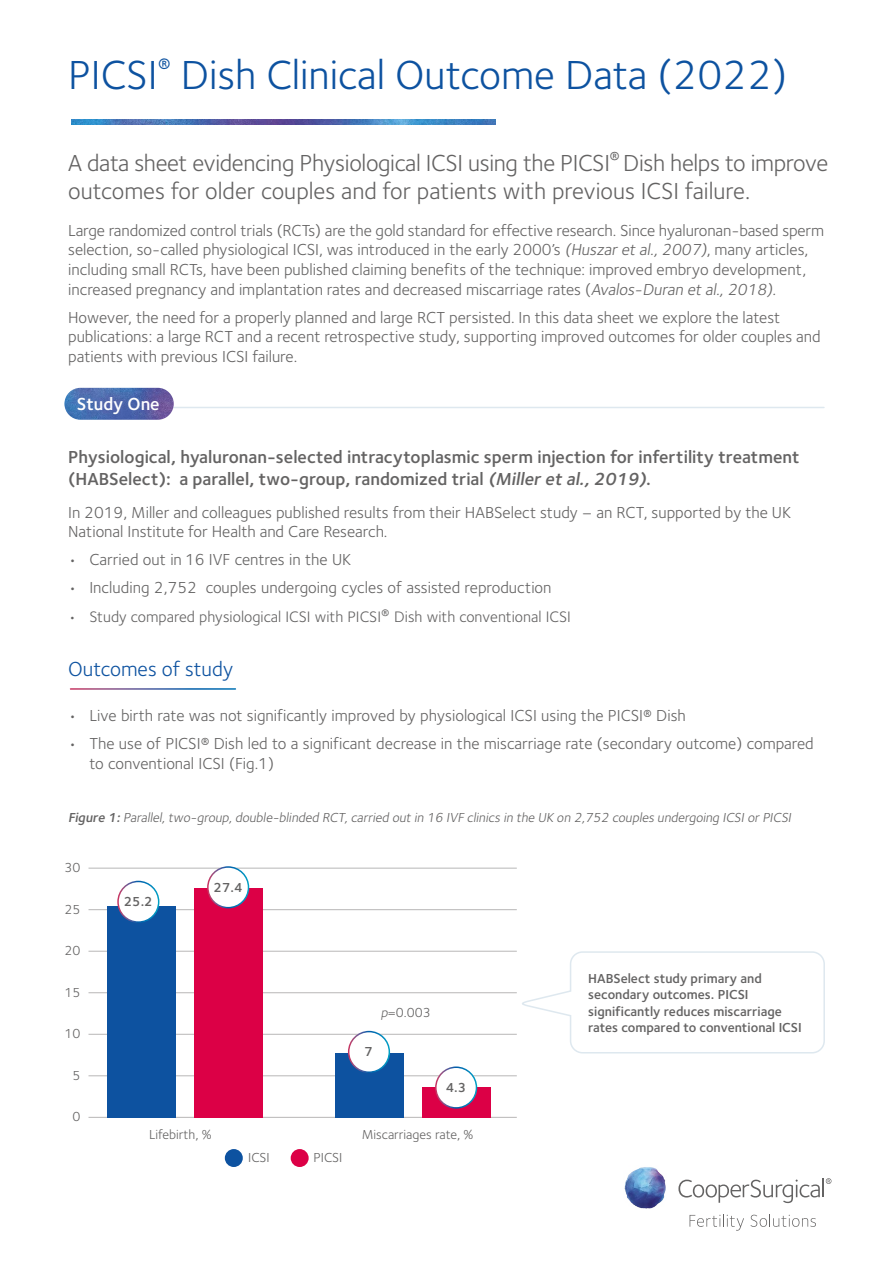
<style>
.page{position:relative;width:893px;height:1263px;background:#fff}
.page>*{position:absolute;margin:0;border:0;box-sizing:border-box;transform-origin:0 0}
.t1{font:42px "Foundry Sterling";color:#0d52a0}
.t2{font:24px/28.5px "Foundry Sterling";letter-spacing:-.015em;color:#646363}
.t3{font:21px "Foundry Sterling";color:#0d52a0}
.t4{font:600 18px/22.5px "Foundry Sterling";color:#646363}
.t5{font:600 18px "Foundry Sterling";color:#fff}
.t6{font:16.5px/19.5px "Foundry Sterling";color:#646363}
.t7{font:15.75px "Foundry Sterling";color:#646363}
.t8{font:600 13.5px/16.5px "Foundry Sterling";color:#646363}
.t9{font:italic 13.5px "Foundry Sterling";color:#646363}
.t10{font:13.5px "Foundry Sterling";color:#646363}
.s1{font-style:italic}
.s2{font-weight:600}
</style>
<div class="page">
<svg style="left:678px;top:1178px;width:153px;height:25px"></svg>
<img style="left:624px;top:1167px;width:42px;height:42px">
<svg style="left:690px;top:1214px;width:54px;height:16px"></svg>
<svg style="left:750px;top:1214px;width:66px;height:13px"></svg>
<hr style="left:81px;top:407px;width:743px;height:1px;background:#dee8ef">
<img style="left:64px;top:388px;width:110px;height:32px;border-radius:16px">
<img style="left:72px;top:120px;width:424px;height:4px">
<hr style="left:89px;top:1117px;width:428px;height:1px;background:#b8b7b7">
<hr style="left:89px;top:1075px;width:428px;height:1px;background:#b8b7b7">
<hr style="left:89px;top:1034px;width:428px;height:1px;background:#b8b7b7">
<hr style="left:89px;top:992px;width:428px;height:1px;background:#b8b7b7">
<hr style="left:89px;top:951px;width:428px;height:1px;background:#b8b7b7">
<hr style="left:89px;top:909px;width:428px;height:1px;background:#b8b7b7">
<hr style="left:89px;top:868px;width:428px;height:1px;background:#b8b7b7">
<div style="left:107px;top:906px;width:68px;height:211px;background:#0d52a0"></div>
<div style="left:335px;top:1053px;width:68px;height:64px;background:#0d52a0"></div>
<div style="left:194px;top:888px;width:69px;height:229px;background:#dc0046"></div>
<div style="left:422px;top:1087px;width:68px;height:30px;background:#dc0046"></div>
<div style="left:118px;top:881px;width:41px;height:41px;background:#fff;border-radius:50%"></div>
<div style="left:117px;top:881px;width:42px;height:42px;border:2px solid #fff;border-radius:50%"></div>
<div style="left:349px;top:1031px;width:40px;height:41px;background:#fff;border-radius:50%"></div>
<div style="left:348px;top:1031px;width:42px;height:42px;border:2px solid #fff;border-radius:50%"></div>
<div style="left:436px;top:1067px;width:40px;height:41px;background:#fff;border-radius:50%"></div>
<div style="left:435px;top:1066px;width:42px;height:43px;border:2px solid #fff;border-radius:50%"></div>
<div style="left:208px;top:867px;width:40px;height:41px;background:#fff;border-radius:50%"></div>
<div style="left:207px;top:866px;width:42px;height:42px;border:2px solid #fff;border-radius:50%"></div>
<div style="left:225px;top:1149px;width:18px;height:18px;background:#0d52a0;border-radius:50%"></div>
<div style="left:291px;top:1149px;width:18px;height:18px;background:#dc0046;border-radius:50%"></div>
<svg style="left:522px;top:951px;width:303px;height:103px"></svg>
<h1 class="t1" style="left:68px;top:51px;width:721px">PICSI<sup>®</sup> Dish Clinical Outcome Data (2022)</h1>
<h2 class="t2" style="left:68px;top:149px;width:762px">A data sheet evidencing Physiological ICSI using the PICSI<sup>®</sup> Dish helps to improve outcomes for older couples and for patients with previous ICSI failure.</h2>
<p class="t6" style="left:68px;top:221px;width:758px">Large randomized control trials (RCTs) are the gold standard for effective research. Since hyaluronan-based sperm selection, so-called physiological ICSI, was introduced in the early 2000’s <span class="s1">(Huszar et al.,2007)</span>, many articles, including small RCTs, have been published claiming benefits of the technique: improved embryo development, increased pregnancy and implantation rates and decreased miscarriage rates (<span class="s1">Avalos-Duran et al.,2018).</span></p>
<p class="t6" style="left:68px;top:307px;width:754px">However, the need for a properly planned and large RCT persisted. In this data sheet we explore the latest publications: a large RCT and a recent retrospective study, supporting improved outcomes for older couples and patients with previous ICSI failure.</p>
<p class="t5" style="left:77px;top:393px;width:84px">Study One</p>
<p class="t4" style="left:68px;top:446px;width:733px">Physiological, hyaluronan-selected intracytoplasmic sperm injection for infertility treatment (HABSelect): a parallel, two-group, randomized trial <span class="s1">(Miller et al.,2019)</span>.</p>
<p class="t6" style="left:68px;top:502px;width:724px">In 2019, Miller and colleagues published results from their HABSelect study – an RCT, supported by the UK<br>National Institute for Health and Care Research.</p>
<p class="t6" style="left:68px;top:550px;width:284px">• Carried out in 16 IVF centres in the UK</p>
<p class="t6" style="left:68px;top:578px;width:485px">• Including 2,752 couples undergoing cycles of assisted reproduction</p>
<p class="t7" style="left:68px;top:607px;width:504px">• Study compared physiological ICSI with PICSI® Dish with conventional ICSI</p>
<p class="t3" style="left:68px;top:657px;width:167px">Outcomes of study</p>
<p class="t6" style="left:68px;top:706px;width:619px">• Live birth rate was not significantly improved by physiological ICSI using the PICSI® Dish</p>
<p class="t6" style="left:89px;top:734px;width:726px;text-indent:-21px">• The use of PICSI® Dish led to a significant decrease in the miscarriage rate (secondary outcome) compared to conventional ICSI (Fig.1)</p>
<p class="t9" style="left:68px;top:810px;width:727px"><span class="s2">Figure 1:</span>Parallel,two-group,double-blinded RCT,carried out in 16 IVF clinics in the UK on 2,752 couples undergoing ICSIor PICSI</p>
<p class="t10" style="left:65px;top:860px;width:18px">30</p>
<p class="t10" style="left:65px;top:901px;width:18px">25</p>
<p class="t10" style="left:65px;top:943px;width:18px">20</p>
<p class="t10" style="left:65px;top:984px;width:18px">15</p>
<p class="t10" style="left:65px;top:1026px;width:18px">10</p>
<p class="t10" style="left:73px;top:1067px;width:10px">5</p>
<p class="t10" style="left:73px;top:1109px;width:10px">0</p>
<p class="t8" style="left:124px;top:894px;width:30px">25.2</p>
<p class="t8" style="left:214px;top:879px;width:30px">27.4</p>
<p class="t10" style="left:149px;top:1126px;width:64px">Lifebirth, %</p>
<p class="t10" style="left:248px;top:1150px;width:23px">ICSI</p>
<p class="t10" style="left:314px;top:1150px;width:30px">PICSI</p>
<p class="t10" style="left:381px;top:1005px;width:51px"><span class="s1">p</span>=0.003</p>
<p class="t8" style="left:365px;top:1044px;width:10px">7</p>
<p class="t8" style="left:446px;top:1079px;width:22px">4.3</p>
<p class="t10" style="left:362px;top:1126px;width:113px">Miscarriages rate, %</p>
<p class="t8" style="left:588px;top:970px;width:215px">HABSelect study primary and secondary outcomes. PICSI significantly reduces miscarriage rates compared to conventional ICSI</p>
</div>
